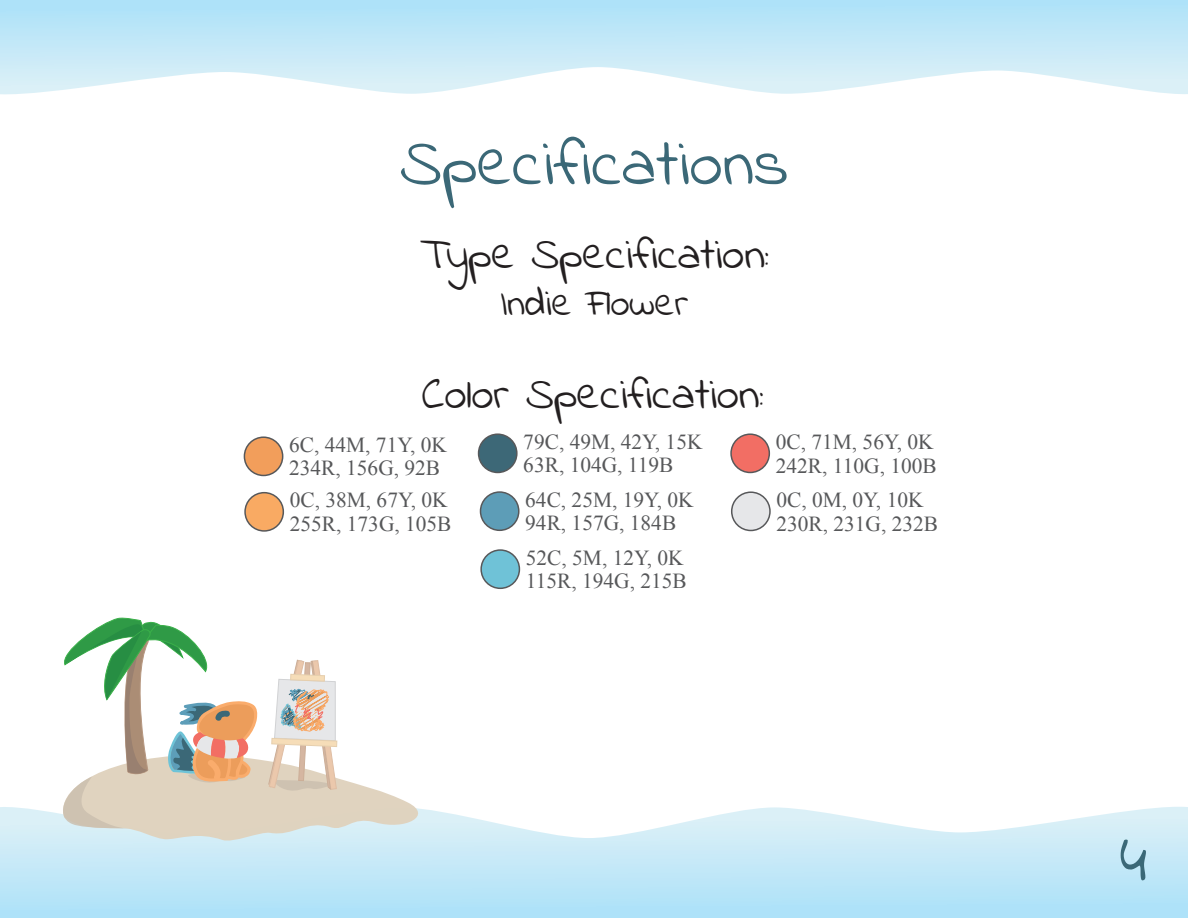
<style>
.page{position:relative;width:1188px;height:918px;background:#fff}
.page>*{position:absolute;margin:0;border:0;box-sizing:border-box;transform-origin:0 0}
.t1{font:67.5px "Indie Flower";color:#3b6877}
.t2{font:45px "Indie Flower";letter-spacing:-.005em;color:#231f20}
.t3{font:39px "Indie Flower";letter-spacing:-.005em;color:#231f20}
.t4{font:21.45px/23.4px "Times New Roman";color:#57585a}
</style>
<div class="page">
<svg style="left:0;top:807px;width:1188px;height:111px"></svg>
<svg style="left:0;top:0;width:1188px;height:95px"></svg>
<div style="left:245px;top:493px;width:38px;height:38px;background:#f9aa63;border-radius:50%"></div>
<div style="left:244px;top:492px;width:40px;height:40px;border:2px solid #57585a;border-radius:50%"></div>
<div style="left:731px;top:434px;width:38px;height:38px;background:#f26e64;border-radius:50%"></div>
<div style="left:730px;top:433px;width:40px;height:40px;border:2px solid #57585a;border-radius:50%"></div>
<div style="left:732px;top:492px;width:38px;height:38px;background:#e6e7e9;border-radius:50%"></div>
<div style="left:731px;top:491px;width:40px;height:40px;border:2px solid #57585a;border-radius:50%"></div>
<div style="left:479px;top:434px;width:38px;height:38px;background:#3d6877;border-radius:50%"></div>
<div style="left:478px;top:433px;width:40px;height:40px;border:2px solid #57585a;border-radius:50%"></div>
<div style="left:481px;top:492px;width:38px;height:38px;background:#5d9db7;border-radius:50%"></div>
<div style="left:480px;top:491px;width:40px;height:40px;border:2px solid #57585a;border-radius:50%"></div>
<div style="left:481px;top:550px;width:38px;height:38px;background:#6fc2d7;border-radius:50%"></div>
<div style="left:480px;top:549px;width:40px;height:40px;border:2px solid #57585a;border-radius:50%"></div>
<div style="left:244px;top:437px;width:39px;height:38px;background:#f29e5b;border-radius:50%"></div>
<div style="left:244px;top:436px;width:39px;height:40px;border:2px solid #57585a;border-radius:50%"></div>
<svg style="left:60px;top:617px;width:358px;height:224px"></svg>
<h1 class="t1" style="left:400px;top:119px;width:390px">Specifications</h1>
<h2 class="t2" style="left:420px;top:225px;width:350px">Type Specification:</h2>
<h3 class="t3" style="left:501px;top:277px;width:189px">Indie Flower</h3>
<h2 class="t2" style="left:422px;top:365px;width:343px">Color Specification:</h2>
<p class="t4" style="left:289px;top:433px;width:159px">6C, 44M, 71Y, 0K<br>234R, 156G, 92B</p>
<p class="t4" style="left:290px;top:488px;width:163px">0C, 38M, 67Y, 0K<br>255R, 173G, 105B</p>
<p class="t4" style="left:523px;top:430px;width:181px">79C, 49M, 42Y, 15K<br>63R, 104G, 119B</p>
<p class="t4" style="left:525px;top:488px;width:170px">64C, 25M, 19Y, 0K<br>94R, 157G, 184B</p>
<p class="t4" style="left:526px;top:546px;width:162px">52C, 5M, 12Y, 0K<br>115R, 194G, 215B</p>
<p class="t4" style="left:776px;top:430px;width:162px">0C, 71M, 56Y, 0K<br>242R, 110G, 100B</p>
<p class="t4" style="left:776px;top:488px;width:163px">0C, 0M, 0Y, 10K<br>230R, 231G, 232B</p>
<h1 class="t1" style="left:1119px;top:815px;width:29px">4</h1>
</div>
